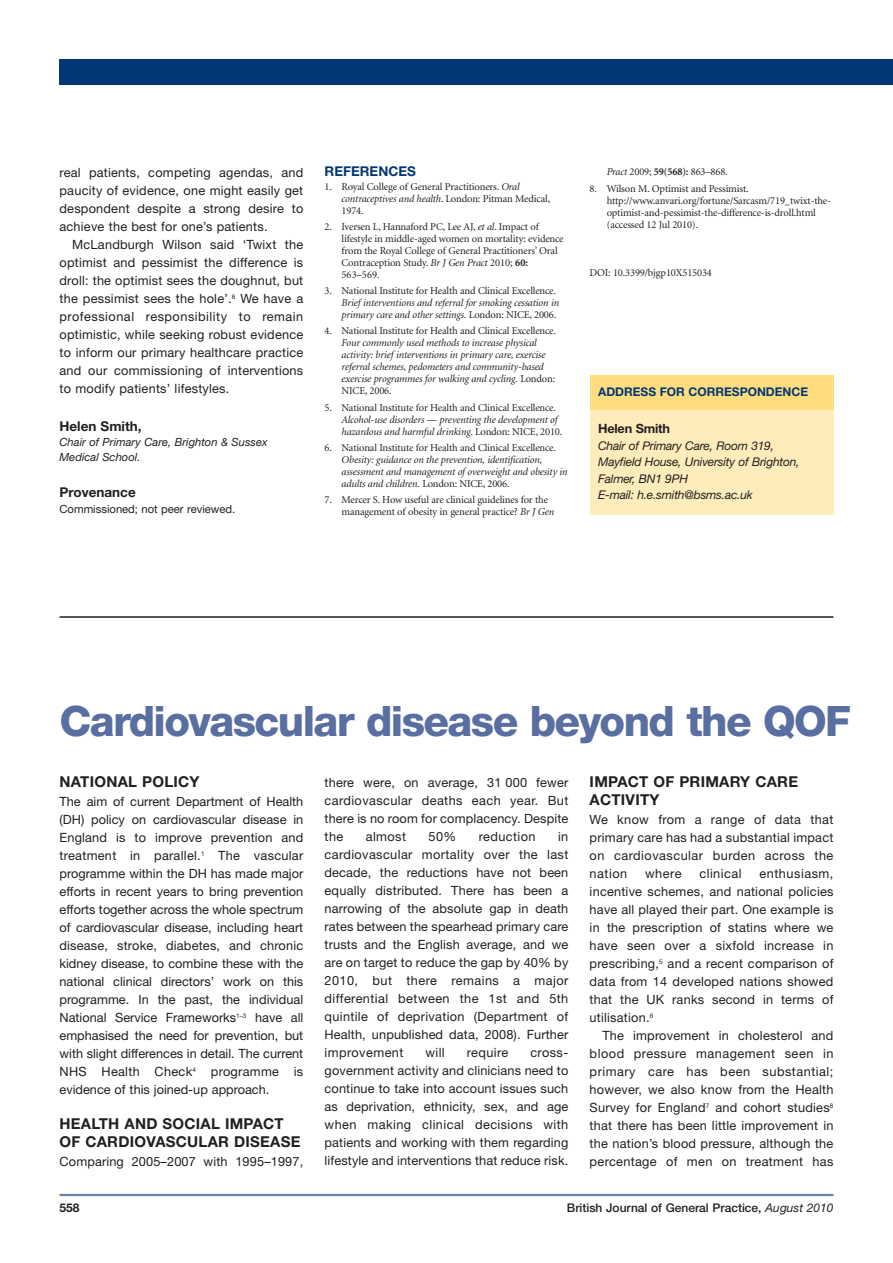
<style>
.page{position:relative;width:893px;height:1263px;background:#fff}
.page>*{position:absolute;margin:0;border:0;box-sizing:border-box;transform-origin:0 0}
.t1{font:800 42px "Helvetica Neue";letter-spacing:-.04em;color:#596ea1}
.t2{font:700 15px/18px "Helvetica Neue";letter-spacing:.015em;color:#231f20}
.t3{font:700 13.5px "Helvetica Neue";color:#231f20}
.t4{font:700 13.5px "Helvetica Neue";color:#013775}
.t5{font:12.75px/18px "Helvetica Neue";letter-spacing:.015em;color:#231f20;text-align:justify}
.t6{font:12.75px "Helvetica Neue";letter-spacing:.035em;color:#231f20}
.t7{font:700 12.75px "Helvetica Neue";letter-spacing:-.015em;color:#231f20}
.t8{font:12.75px "Helvetica Neue";letter-spacing:.04em;color:#231f20}
.t9{font:italic 12px/16.5px "Helvetica Neue";letter-spacing:-.015em;color:#231f20}
.t10{font:500 12px "Helvetica Neue";color:#231f20}
.t11{font:700 12px "Helvetica Neue";color:#013775}
.t12{font:700 12px "Helvetica Neue";color:#231f20}
.t13{font:italic 11.25px/15px "Helvetica Neue";color:#231f20}
.t14{font:11.25px "Helvetica Neue";color:#231f20}
.t15{font:10.5px/12px "Minion";letter-spacing:-.015em;color:#231f20}
.t16{font:italic 10.5px/12px "Minion";letter-spacing:-.015em;color:#231f20}
.s1{font-style:italic}
.s2{font-weight:700}
.s3{font-style:normal}
.s4{font-weight:400;font-style:italic}
</style>
<div class="page">
<div style="left:60px;top:60px;width:833px;height:25px;background:#013775"></div>
<hr style="left:60px;top:1194px;width:773px;height:2px;background:#6e7fad">
<div style="left:590px;top:376px;width:243px;height:139px;background:#feedbb"></div>
<div style="left:590px;top:376px;width:243px;height:34px;background:#ffdc7e"></div>
<hr style="left:60px;top:616px;width:773px;height:2px;background:#231f20">
<p class="t5" style="left:60px;top:165px;width:245px">real patients, competing agendas, and paucity of evidence, one might easily get despondent despite a strong desire to achieve the best for one’s patients.</p>
<p class="t5" style="left:60px;top:237px;width:245px;text-indent:13px">McLandburgh Wilson said ‘Twixt the optimist and pessimist the difference is droll: the optimist sees the doughnut, but the pessimist sees the hole’.<sup>8</sup> We have a professional responsibility to remain optimistic, while seeking robust evidence to inform our primary healthcare practice and our commissioning of interventions to modify patients’ lifestyles.</p>
<p class="t3" style="left:60px;top:421px;width:84px">Helen Smith,</p>
<p class="t13" style="left:60px;top:435px;width:209px">Chair of Primary Care, Brighton &amp; Sussex<br>Medical School.</p>
<p class="t3" style="left:60px;top:487px;width:78px">Provenance</p>
<p class="t14" style="left:60px;top:505px;width:177px">Commissioned; not peer reviewed.</p>
<p class="t4" style="left:325px;top:167px;width:93px">REFERENCES</p>
<p class="t15" style="left:342px;top:181px;width:210px;text-indent:-17px">1. Royal College of General Practitioners. <span class="s1">Oral contraceptives and health</span>. London: Pitman Medical,<br>1974.</p>
<p class="t15" style="left:342px;top:221px;width:224px;text-indent:-17px">2. Iversen L, Hannaford PC, Lee AJ, <span class="s1">et al</span>. Impact of lifestyle in middle-aged women on mortality: evidence from the Royal College of General Practitioners’ Oral Contraception Study. <span class="s1">Br J Gen Pract</span> 2010; <span class="s2">60:<br></span>563–569<span class="s1">.</span></p>
<p class="t15" style="left:325px;top:286px;width:233px">3. National Institute for Health and Clinical Excellence.</p>
<p class="t16" style="left:342px;top:298px;width:219px">Brief interventions and referral for smoking cessation in primary care and other settings. <span class="s3">London: NICE, 2006.</span></p>
<p class="t15" style="left:325px;top:326px;width:233px">4. National Institute for Health and Clinical Excellence.</p>
<p class="t16" style="left:342px;top:338px;width:215px">Four commonly used methods to increase physical activity: brief interventions in primary care, exercise referral schemes, pedometers and community-based exercise programmes for walking and cycling. <span class="s3">London:<br>NICE, 2006.</span></p>
<p class="t15" style="left:325px;top:402px;width:233px">5. National Institute for Health and Clinical Excellence.</p>
<p class="t16" style="left:342px;top:414px;width:222px">Alcohol-use disorders — preventing the development of hazardous and harmful drinking<span class="s3">. London: NICE, 2010.</span></p>
<p class="t15" style="left:325px;top:442px;width:233px">6. National Institute for Health and Clinical Excellence.</p>
<p class="t16" style="left:342px;top:454px;width:228px">Obesity: guidance on the prevention, identification, assessment and management of overweight and obesity in adults and children. <span class="s3">London: NICE, 2006.</span></p>
<p class="t15" style="left:342px;top:495px;width:214px;text-indent:-17px">7. Mercer S. How useful are clinical guidelines for the management of obesity in general practice? <span class="s1">Br J Gen</span></p>
<p class="t15" style="left:607px;top:167px;width:123px"><span class="s1">Pract</span> 2009; <span class="s2">59(568):</span> 863–868.</p>
<p class="t15" style="left:607px;top:183px;width:226px;text-indent:-17px">8. Wilson M. Optimist and Pessimist. http://www.anvari.org/fortune/Sarcasm/719_twixt-the&shy;optimist-and-pessimist-the-difference-is-droll.html (accessed 12 Jul 2010).</p>
<p class="t15" style="left:590px;top:268px;width:124px">DOI: 10.3399/bjgp10X515034</p>
<p class="t11" style="left:598px;top:387px;width:212px">ADDRESS FOR CORRESPONDENCE</p>
<p class="t7" style="left:598px;top:424px;width:73px">Helen Smith</p>
<p class="t9" style="left:598px;top:439px;width:203px">Chair of Primary Care, Room 319,<br>Mayfield House, University of Brighton,<br>Falmer, BN1 9PH<br>E-mail: h.e.smith@bsms.ac.uk</p>
<h1 class="t1" style="left:60px;top:706px;width:793px">Cardiovascular disease beyond the QOF</h1>
<p class="t2" style="left:60px;top:773px;width:142px">NATIONAL POLICY</p>
<p class="t5" style="left:60px;top:794px;width:245px">The aim of current Department of Health (DH) policy on cardiovascular disease in England is to improve prevention and treatment in parallel.<sup>1</sup> The vascular programme within the DH has made major efforts in recent years to bring prevention efforts together across the whole spectrum of cardiovascular disease, including heart disease, stroke, diabetes, and chronic kidney disease, to combine these with the national clinical directors’ work on this programme. In the past, the individual National Service Frameworks<sup>1–3</sup> have all emphasised the need for prevention, but with slight differences in detail. The current NHS Health Check<sup>4</sup> programme is evidence of this joined-up approach.</p>
<p class="t2" style="left:60px;top:1115px;width:242px">HEALTH AND SOCIAL IMPACT<br>OF CARDIOVASCULAR DISEASE</p>
<p class="t5" style="left:60px;top:1154px;width:245px">Comparing 2005–2007 with 1995–1997,</p>
<p class="t5" style="left:325px;top:775px;width:245px">there were, on average, 31 000 fewer cardiovascular deaths each year. But there is no room for complacency. Despite the</p>
<p class="t5" style="left:366px;top:829px;width:42px">almost</p>
<p class="t5" style="left:428px;top:829px;width:29px">50%</p>
<p class="t6" style="left:479px;top:832px;width:58px">reduction</p>
<p class="t5" style="left:325px;top:829px;width:245px;text-indent:233px">in cardiovascular mortality over the last decade, the reductions have not been equally distributed. There has been a narrowing of the absolute gap in death rates between the spearhead primary care trusts and the English average, and we are on target to reduce the gap by 40% by 2010, but there remains a major differential between the 1st and 5th quintile of deprivation (Department of Health, unpublished data, 2008). Further improvement</p>
<p class="t5" style="left:425px;top:1045px;width:21px">will</p>
<p class="t6" style="left:467px;top:1048px;width:43px">require</p>
<p class="t5" style="left:325px;top:1045px;width:245px;text-indent:206px">cross&shy;government activity and clinicians need to continue to take into account issues such as deprivation, ethnicity, sex, and age when making clinical decisions with patients and working with them regarding lifestyle and interventions that reduce risk.</p>
<p class="t2" style="left:590px;top:773px;width:210px">IMPACT OF PRIMARY CARE<br>ACTIVITY</p>
<p class="t5" style="left:590px;top:812px;width:245px">We know from a range of data that primary care has had a substantial impact on cardiovascular burden across the nation</p>
<p class="t5" style="left:590px;top:866px;width:245px;text-indent:170px">enthusiasm, incentive schemes, and national policies have all played their part. One example is in the prescription of statins where we have seen over a sixfold increase in prescribing,<sup>5</sup> and a recent comparison of data from 14 developed nations showed that the UK ranks second in terms of utilisation.<sup>6</sup></p>
<p class="t5" style="left:590px;top:1028px;width:245px;text-indent:13px">The improvement in cholesterol and blood pressure management seen in primary care has been substantial; however, we also know from the Health Survey for England<sup>7</sup> and cohort studies<sup>8 </sup>that there has been little improvement in the nation’s blood pressure, although the percentage of men on treatment has</p>
<p class="t5" style="left:645px;top:866px;width:38px">where</p>
<p class="t8" style="left:699px;top:869px;width:44px">clinical</p>
<p class="t12" style="left:60px;top:1203px;width:22px">558</p>
<p class="t10" style="left:567px;top:1203px;width:268px">British Journal of General Practice, <span class="s4">August 2010</span></p>
</div>
